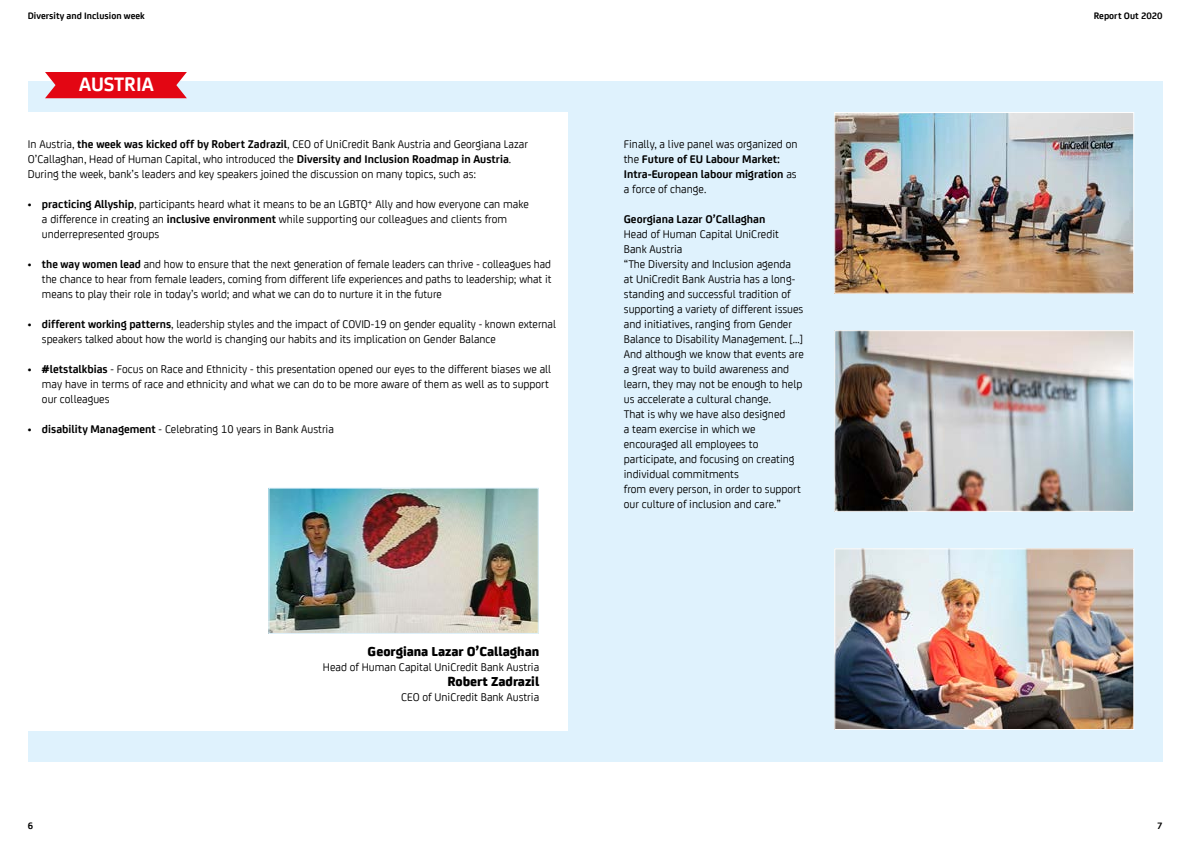
<style>
.page{position:relative;width:1191px;height:842px;background:#fff}
.page>*{position:absolute;margin:0;border:0;box-sizing:border-box;transform-origin:0 0}
.t1{font:700 21px "Uni Credit";color:#fff}
.t2{font:800 14px "Uni Credit";color:#000}
.t3{font:12px/15px "Uni Credit";color:#000}
.t4{font:700 12px "Uni Credit";color:#000}
.t5{font:700 10px "Uni Credit";color:#000}
.s1{font-weight:700}
</style>
<div class="page">
<div style="left:28px;top:81px;width:1134px;height:680px;background:#dff2fd"></div>
<div style="left:0;top:112px;width:567px;height:618px;background:#fff"></div>
<svg style="left:45px;top:72px;width:142px;height:26px;background:#e31824"></svg>
<img style="left:836px;top:114px;width:296px;height:178px">
<div style="left:834px;top:112px;width:300px;height:182px;border:1px solid #fff"></div>
<img style="left:836px;top:332px;width:296px;height:178px">
<div style="left:834px;top:330px;width:300px;height:182px;border:1px solid #fff"></div>
<img style="left:836px;top:550px;width:296px;height:178px">
<div style="left:834px;top:548px;width:300px;height:182px;border:1px solid #fff"></div>
<img style="left:270px;top:490px;width:267px;height:142px">
<div style="left:268px;top:488px;width:271px;height:146px;border:1px solid #dff2fd"></div>
<p class="t5" style="left:28px;top:8px;width:118px">Diversity and Inclusion week</p>
<p class="t5" style="left:1093px;top:8px;width:70px">Report Out 2020</p>
<h1 class="t1" style="left:79px;top:69px;width:76px">AUSTRIA</h1>
<p class="t3" style="left:28px;top:136px;width:501px">In Austria, <span class="s1">the week was kicked off by Robert Zadrazil</span>, CEO of UniCredit Bank Austria and Georgiana Lazar<br>O’Callaghan, Head of Human Capital, who introduced the <span class="s1">Diversity and Inclusion Roadmap in Austria</span>.<br>During the week, bank’s leaders and key speakers joined the discussion on many topics, such as:</p>
<p class="t3" style="left:42px;top:196px;width:488px;text-indent:-14px"><span class="s1">• practicing Allyship</span>, participants heard what it means to be an LGBTQ<sup>+</sup> Ally and how everyone can make a difference in creating an <span class="s1">inclusive environment</span> while supporting our colleagues and clients from underrepresented groups</p>
<p class="t3" style="left:42px;top:256px;width:511px;text-align:justify;text-indent:-14px"><span class="s1">• the way women lead</span> and how to ensure that the next generation of female leaders can thrive - colleagues had the chance to hear from female leaders, coming from different life experiences and paths to leadership; what it means to play their role in today’s world; and what we can do to nurture it in the future</p>
<p class="t3" style="left:42px;top:316px;width:516px;text-indent:-14px"><span class="s1">• different working patterns</span>, leadership styles and the impact of COVID-19 on gender equality - known external speakers talked about how the world is changing our habits and its implication on Gender Balance</p>
<p class="t3" style="left:42px;top:361px;width:511px;text-indent:-14px"><span class="s1">• #letstalkbias</span> - Focus on Race and Ethnicity - this presentation opened our eyes to the different biases we all may have in terms of race and ethnicity and what we can do to be more aware of them as well as to support our colleagues</p>
<p class="t3" style="left:28px;top:421px;width:308px"><span class="s1">• disability Management</span> - Celebrating 10 years in Bank Austria</p>
<p class="t2" style="left:368px;top:640px;width:173px">Georgiana Lazar O’Callaghan</p>
<p class="t3" style="left:323px;top:658px;width:218px">Head of Human Capital UniCredit Bank Austria</p>
<p class="t2" style="left:447px;top:670px;width:93px">Robert Zadrazil</p>
<p class="t3" style="left:401px;top:688px;width:140px">CEO of UniCredit Bank Austria</p>
<p class="t3" style="left:624px;top:136px;width:175px">Finally, a live panel was organized on the <span class="s1">Future of EU Labour Market:<br>Intra-European labour migration</span> as a force of change.</p>
<p class="t4" style="left:624px;top:210px;width:143px">Georgiana Lazar O’Callaghan</p>
<p class="t3" style="left:624px;top:226px;width:181px">Head of Human Capital UniCredit Bank Austria<br>“The Diversity and Inclusion agenda<br>at UniCredit Bank Austria has a long&shy;standing and successful tradition of supporting a variety of different issues and initiatives, ranging from Gender Balance to Disability Management. […] And although we know that events are a great way to build awareness and learn, they may not be enough to help us accelerate a cultural change.<br>That is why we have also designed<br>a team exercise in which we encouraged all employees to participate, and focusing on creating individual commitments<br>from every person, in order to support our culture of inclusion and care.”</p>
<p class="t5" style="left:28px;top:818px;width:7px">6</p>
<p class="t5" style="left:1157px;top:818px;width:7px">7</p>
</div>
